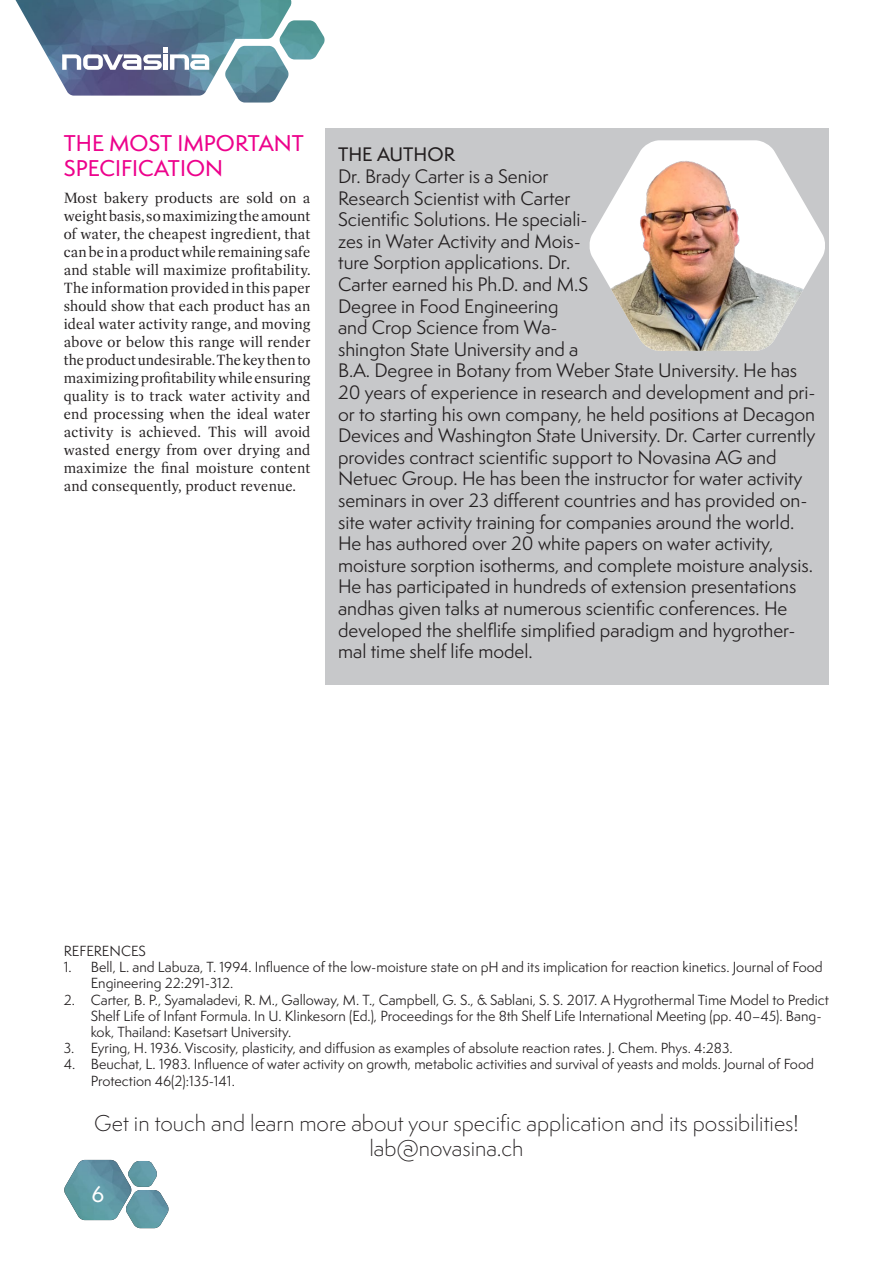
<style>
.page{position:relative;width:893px;height:1263px;background:#fff}
.page>*{position:absolute;margin:0;border:0;box-sizing:border-box;transform-origin:0 0}
.t1{font:300 21px/25.2px "Semplicita Pro";color:#231f20;text-align:center}
.t2{font:500 21px/25.2px "Semplicita Pro";color:#ed028c}
.t3{font:500 21px "Semplicita Pro";color:#fff}
.t4{font:18px/21.6px "Semplicita Pro";color:#231f20}
.t5{font:500 18px "Semplicita Pro";color:#231f20}
.t6{font:15px/18px "Dashiell Bright";letter-spacing:.01em;color:#231f20;text-align:justify}
.t7{font:13.5px/16.2px "Semplicita Pro";color:#231f20}
</style>
<div class="page">
<img style="left:15px;top:0;width:277px;height:96px">
<img style="left:225px;top:46px;width:64px;height:57px">
<img style="left:279px;top:20px;width:46px;height:39px">
<svg style="left:64px;top:1160px;width:105px;height:68px"></svg>
<img style="left:128px;top:1161px;width:29px;height:26px">
<svg style="left:62px;top:47px;width:147px;height:23px"></svg>
<div style="left:325px;top:128px;width:503px;height:557px;background:#c7c8ca"></div>
<img style="left:589px;top:140px;width:236px;height:211px">
<p class="t2" style="left:64px;top:131px;width:241px">THE MOST IMPORTANT<br>SPECIFICATION</p>
<p class="t6" style="left:64px;top:189px;width:249px">Most bakery products are sold on a weight basis, so maximizing the amount of water, the cheapest ingredient, that can be in a product while remaining safe and stable will maximize profitability.<br>The information provided in this paper should show that each product has an ideal water activity range, and moving above or below this range will render the product undesirable. The key then to maximizing profitability while ensuring quality is to track water activity and end processing when the ideal water activity is achieved. This will avoid wasted energy from over drying and maximize the final moisture content and consequently, product revenue.</p>
<p class="t5" style="left:338px;top:142px;width:118px">THE AUTHOR</p>
<p class="t4" style="left:338px;top:165px;width:479px">Dr. Brady Carter is a Senior<br>Research Scientist with Carter<br>Scientific Solutions. He speciali-<br>zes in Water Activity and Mois-<br>ture Sorption applications. Dr.<br>Carter earned his Ph.D. and M.S<br>Degree in Food Engineering<br>and Crop Science from Wa-<br>shington State University and a<br>B.A. Degree in Botany from Weber State University. He has 20 years of experience in research and development and pri&shy;or to starting his own company, he held positions at Decagon Devices and Washington State University. Dr. Carter currently provides contract scientific support to Novasina AG and Netuec Group. He has been the instructor for water activity seminars in over 23 different countries and has provided on&shy;site water activity training for companies around the world.<br>He has authored over 20 white papers on water activity, moisture sorption isotherms, and complete moisture analysis.<br>He has participated in hundreds of extension presentations andhas given talks at numerous scientific conferences. He developed the shelflife simplified paradigm and hygrother&shy;mal time shelf life model.</p>
<p class="t7" style="left:64px;top:943px;width:84px">REFERENCES</p>
<p class="t7" style="left:91px;top:959px;width:733px;text-indent:-27px">1. Bell, L. and Labuza, T. 1994. Influence of the low-moisture state on pH and its implication for reaction kinetics. Journal of Food<br>Engineering 22:291-312.</p>
<p class="t7" style="left:91px;top:991px;width:740px;text-indent:-27px">2. Carter, B. P., Syamaladevi, R. M., Galloway, M. T., Campbell, G. S., &amp; Sablani, S. S. 2017. A Hygrothermal Time Model to Predict<br>Shelf Life of Infant Formula. In U. Klinkesorn (Ed.), Proceedings for the 8th Shelf Life International Meeting (pp. 40–45). Bang&shy;kok, Thailand: Kasetsart University.</p>
<p class="t7" style="left:64px;top:1040px;width:670px">3. Eyring, H. 1936. Viscosity, plasticity, and diffusion as examples of absolute reaction rates. J. Chem. Phys. 4:283.</p>
<p class="t7" style="left:91px;top:1056px;width:725px;text-indent:-27px">4. Beuchat, L. 1983. Influence of water activity on growth, metabolic activities and survival of yeasts and molds. Journal of Food<br>Protection 46(2):135-141.</p>
<p class="t1" style="left:94px;top:1111px;width:706px">Get in touch and learn more about your specific application and its possibilities! lab@novasina.ch</p>
<p class="t3" style="left:91px;top:1179px;width:14px">6</p>
</div>
